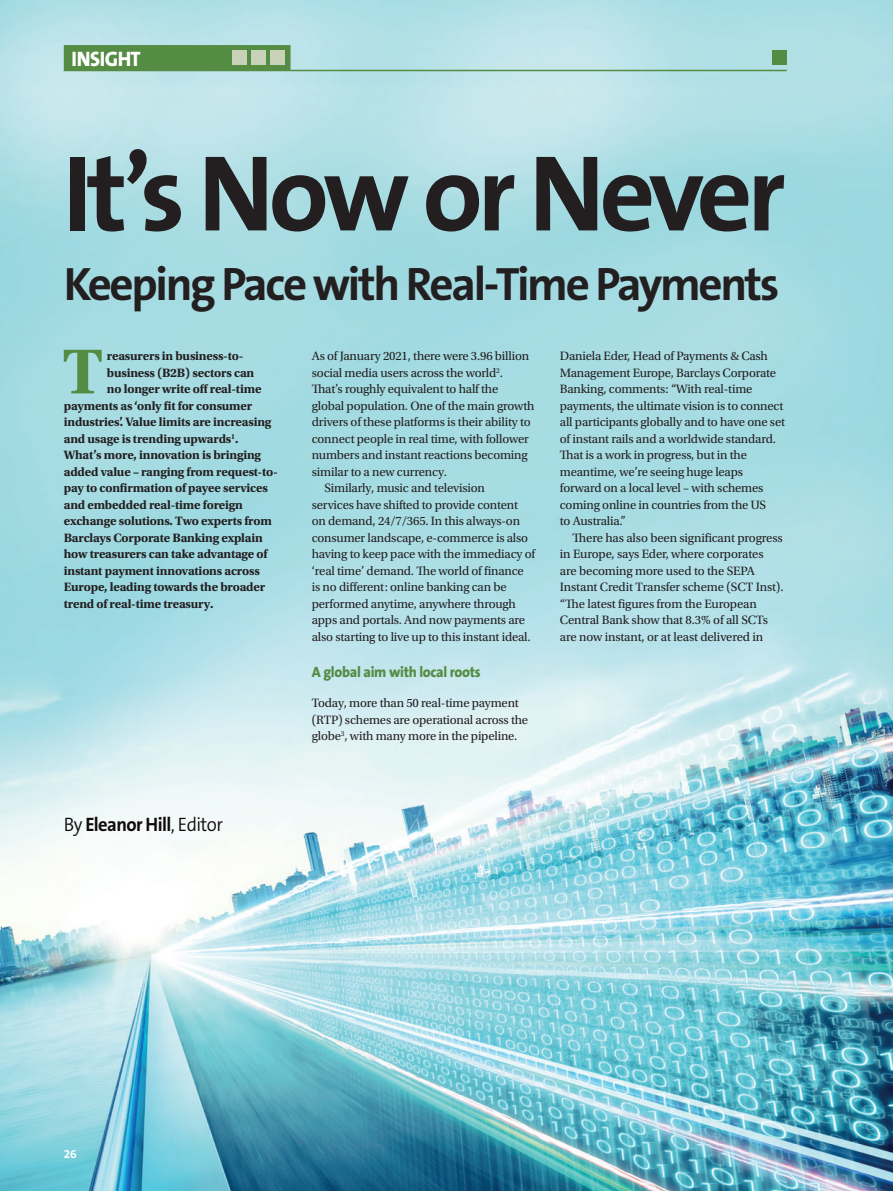
<style>
.page{position:relative;width:893px;height:1191px;background:#fff}
.page>*{position:absolute;margin:0;border:0;box-sizing:border-box;transform-origin:0 0}
.t1{font:700 108.9px "The Sans B7";letter-spacing:-.05em;color:#231f20}
.t2{font:700 66.75px "Utopia Std";color:#558c44}
.t3{font:700 47.1px "The Sans B7";letter-spacing:-.05em;color:#231f20}
.t4{font:800 21px "The Sans B8";letter-spacing:-.025em;color:#fff;scale:.95 1}
.t5{font:700 19.5px "The Sans B7";letter-spacing:-.03em;color:#110a0c;scale:.95 1}
.t6{font:800 15px "The Sans B8";letter-spacing:-.02em;color:#558c44;scale:.95 1}
.t7{font:12.75px/16.5px "Utopia Std";letter-spacing:-.015em;color:#231f20}
.t8{font:700 12.75px "Utopia Std";letter-spacing:-.015em;color:#231f20}
.t9{font:700 12px "The Sans B7";color:#fff}
.s1{font-family:"The Sans B4";font-weight:300}
</style>
<div class="page">
<img style="left:0;top:0;width:893px;height:1191px">
<hr style="left:64px;top:70px;width:723px;height:1px;background:#558c44">
<div style="left:772px;top:50px;width:15px;height:14px;background:#558c44"></div>
<div style="left:64px;top:45px;width:227px;height:26px;background:#558c44;border:2px solid #558c44"></div>
<div style="left:232px;top:50px;width:15px;height:15px;background:#c7d2b8"></div>
<div style="left:251px;top:50px;width:15px;height:15px;background:#c7d2b8"></div>
<div style="left:270px;top:50px;width:15px;height:15px;background:#c7d2b8"></div>
<h3 class="t4" style="left:72px;top:47px;width:74px">INSIGHT</h3>
<h1 class="t1" style="left:63px;top:136px;width:724px">It’s Now or Never</h1>
<h3 class="t3" style="left:64px;top:260px;width:717px">Keeping Pace with Real-Time Payments</h3>
<h2 class="t2" style="left:63px;top:333px;width:42px">T</h2>
<p class="t8" style="left:107px;top:349px;width:138px">reasurers in business-to-</p>
<p class="t8" style="left:107px;top:365px;width:149px">business (B2B) sectors can</p>
<p class="t8" style="left:107px;top:382px;width:156px">no longer write off real-time</p>
<p class="t8" style="left:64px;top:398px;width:190px">payments as ‘only fit for consumer</p>
<p class="t8" style="left:64px;top:415px;width:209px">industries’. Value limits are increasing</p>
<p class="t8" style="left:64px;top:431px;width:176px">and usage is trending upwards<sup>1</sup>.</p>
<p class="t8" style="left:64px;top:448px;width:199px">What’s more, innovation is bringing</p>
<p class="t8" style="left:64px;top:464px;width:216px">added value – ranging from request-to-</p>
<p class="t8" style="left:64px;top:481px;width:206px">pay to confirmation of payee services</p>
<p class="t8" style="left:64px;top:497px;width:181px">and embedded real-time foreign</p>
<p class="t8" style="left:64px;top:514px;width:210px">exchange solutions. Two experts from</p>
<p class="t8" style="left:64px;top:530px;width:201px">Barclays Corporate Banking explain</p>
<p class="t8" style="left:64px;top:547px;width:205px">how treasurers can take advantage of</p>
<p class="t8" style="left:64px;top:563px;width:198px">instant payment innovations across</p>
<p class="t8" style="left:64px;top:580px;width:203px">Europe, leading towards the broader</p>
<p class="t8" style="left:64px;top:596px;width:151px">trend of real-time treasury.</p>
<h3 class="t5" style="left:64px;top:814px;width:169px"><span class="s1">By</span> Eleanor Hill<span class="s1">, Editor</span></h3>
<p class="t7" style="left:312px;top:348px;width:219px">As of January 2021, there were 3.96 billion</p>
<p class="t7" style="left:312px;top:365px;width:193px">social media users across the world<sup>2</sup>.</p>
<p class="t7" style="left:312px;top:381px;width:188px">That’s roughly equivalent to half the</p>
<p class="t7" style="left:312px;top:398px;width:224px">global population. One of the main growth</p>
<p class="t7" style="left:312px;top:414px;width:220px">drivers of these platforms is their ability to</p>
<p class="t7" style="left:312px;top:431px;width:219px">connect people in real time, with follower</p>
<p class="t7" style="left:312px;top:447px;width:217px">numbers and instant reactions becoming</p>
<p class="t7" style="left:312px;top:464px;width:137px">similar to a new currency.</p>
<p class="t7" style="left:325px;top:480px;width:162px">Similarly, music and television</p>
<p class="t7" style="left:312px;top:497px;width:208px">services have shifted to provide content</p>
<p class="t7" style="left:312px;top:513px;width:210px">on demand, 24/7/365. In this always-on</p>
<p class="t7" style="left:312px;top:530px;width:218px">consumer landscape, e-commerce is also</p>
<p class="t7" style="left:312px;top:546px;width:225px">having to keep pace with the immediacy of</p>
<p class="t7" style="left:312px;top:563px;width:213px">‘real time’ demand. The world of finance</p>
<p class="t7" style="left:312px;top:579px;width:196px">is no different: online banking can be</p>
<p class="t7" style="left:312px;top:596px;width:206px">performed anytime, anywhere through</p>
<p class="t7" style="left:312px;top:612px;width:215px">apps and portals. And now payments are</p>
<p class="t7" style="left:312px;top:629px;width:220px">also starting to live up to this instant ideal.</p>
<p class="t6" style="left:312px;top:664px;width:179px">A global aim with local roots</p>
<p class="t7" style="left:312px;top:695px;width:218px">Today, more than 50 real-time payment (RTP) schemes are operational across the globe<sup>3</sup>, with many more in the pipeline.</p>
<p class="t7" style="left:560px;top:348px;width:227px">Daniela Eder, Head of Payments &amp; Cash Management Europe, Barclays Corporate Banking, comments: “With real-time payments, the ultimate vision is to connect all participants globally and to have one set of instant rails and a worldwide standard.<br>That is a work in progress, but in the meantime, we’re seeing huge leaps forward on a local level – with schemes coming online in countries from the US<br>to Australia.”</p>
<p class="t7" style="left:560px;top:530px;width:225px;text-indent:13px">There has also been significant progress in Europe, says Eder, where corporates are becoming more used to the SEPA Instant Credit Transfer scheme (SCT Inst). “The latest figures from the European Central Bank show that 8.3% of all SCTs are now instant, or at least delivered in</p>
<p class="t9" style="left:64px;top:1147px;width:14px">26</p>
</div>
